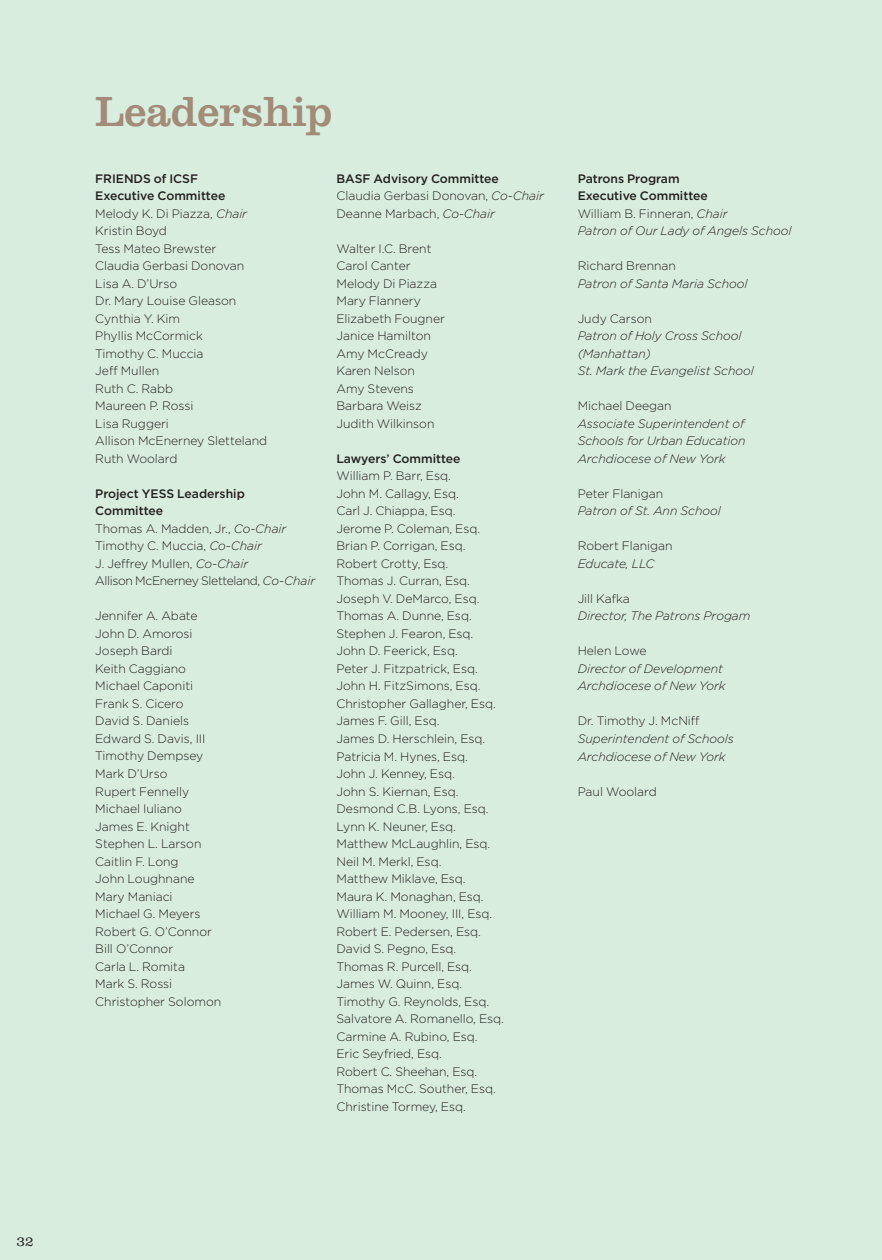
<style>
.page{position:relative;width:882px;height:1260px;background:#fff}
.page>*{position:absolute;margin:0;border:0;box-sizing:border-box;transform-origin:0 0}
.t1{font:43.75px "Clarendon";color:#a28b78}
.t2{font:300 14px "Clarendon";color:#231f20}
.t3{font:300 12.25px "Trio Gotham";color:#231f20}
.t4{font:italic 300 12.25px "Trio Gotham";color:#231f20}
.t5{font:500 12.25px "Trio Gotham";color:#231f20}
.t6{font:300 12.25px "Trio Gotham";letter-spacing:-.03em;color:#231f20}
.s1{font-style:italic}
</style>
<div class="page">
<div style="left:0;top:0;width:881px;height:1259px;background:#d8eddd"></div>
<p class="t2" style="left:16px;top:1236px;width:19px">32</p>
<h1 class="t1" style="left:95px;top:96px;width:240px">Leadership</h1>
<p class="t5" style="left:95px;top:174px;width:104px">FRIENDS of ICSF</p>
<p class="t5" style="left:336px;top:174px;width:164px">BASF Advisory Committee</p>
<p class="t5" style="left:577px;top:174px;width:103px">Patrons Program</p>
<p class="t5" style="left:95px;top:191px;width:132px">Executive Committee</p>
<p class="t3" style="left:336px;top:191px;width:209px">Claudia Gerbasi Donovan, <span class="s1">Co-Chair</span></p>
<p class="t5" style="left:577px;top:191px;width:132px">Executive Committee</p>
<p class="t3" style="left:95px;top:209px;width:153px">Melody K. Di Piazza, <span class="s1">Chair</span></p>
<p class="t3" style="left:336px;top:209px;width:160px">Deanne Marbach, <span class="s1">Co-Chair</span></p>
<p class="t3" style="left:577px;top:209px;width:151px">William B. Finneran, <span class="s1">Chair</span></p>
<p class="t3" style="left:95px;top:226px;width:73px">Kristin Boyd</p>
<p class="t4" style="left:577px;top:226px;width:215px">Patron of Our Lady of Angels School</p>
<p class="t3" style="left:95px;top:244px;width:122px">Tess Mateo Brewster</p>
<p class="t3" style="left:336px;top:244px;width:96px">Walter I.C. Brent</p>
<p class="t3" style="left:95px;top:261px;width:150px">Claudia Gerbasi Donovan</p>
<p class="t3" style="left:336px;top:261px;width:76px">Carol Canter</p>
<p class="t3" style="left:577px;top:261px;width:100px">Richard Brennan</p>
<p class="t3" style="left:95px;top:279px;width:83px">Lisa A. D’Urso</p>
<p class="t3" style="left:336px;top:279px;width:102px">Melody Di Piazza</p>
<p class="t4" style="left:577px;top:279px;width:171px">Patron of Santa Maria School</p>
<p class="t3" style="left:95px;top:296px;width:142px">Dr. Mary Louise Gleason</p>
<p class="t3" style="left:336px;top:296px;width:86px">Mary Flannery</p>
<p class="t3" style="left:95px;top:314px;width:86px">Cynthia Y. Kim</p>
<p class="t3" style="left:336px;top:314px;width:110px">Elizabeth Fougner</p>
<p class="t3" style="left:577px;top:314px;width:76px">Judy Carson</p>
<p class="t3" style="left:95px;top:331px;width:109px">Phyllis McCormick</p>
<p class="t3" style="left:336px;top:331px;width:96px">Janice Hamilton</p>
<p class="t4" style="left:577px;top:331px;width:165px">Patron of Holy Cross School</p>
<p class="t3" style="left:95px;top:349px;width:110px">Timothy C. Muccia</p>
<p class="t3" style="left:336px;top:349px;width:93px">Amy McCready</p>
<p class="t4" style="left:577px;top:349px;width:75px">(Manhattan)</p>
<p class="t3" style="left:95px;top:366px;width:65px">Jeff Mullen</p>
<p class="t3" style="left:336px;top:366px;width:80px">Karen Nelson</p>
<p class="t4" style="left:577px;top:366px;width:178px">St. Mark the Evangelist School</p>
<p class="t3" style="left:95px;top:384px;width:79px">Ruth C. Rabb</p>
<p class="t3" style="left:336px;top:384px;width:79px">Amy Stevens</p>
<p class="t3" style="left:95px;top:401px;width:100px">Maureen P. Rossi</p>
<p class="t3" style="left:336px;top:401px;width:87px">Barbara Weisz</p>
<p class="t3" style="left:577px;top:401px;width:95px">Michael Deegan</p>
<p class="t3" style="left:95px;top:419px;width:75px">Lisa Ruggeri</p>
<p class="t3" style="left:336px;top:419px;width:99px">Judith Wilkinson</p>
<p class="t4" style="left:577px;top:419px;width:168px">Associate Superintendent of</p>
<p class="t3" style="left:95px;top:436px;width:173px">Allison McEnerney Sletteland</p>
<p class="t4" style="left:577px;top:436px;width:169px">Schools for Urban Education</p>
<p class="t3" style="left:95px;top:454px;width:84px">Ruth Woolard</p>
<p class="t5" style="left:336px;top:454px;width:126px">Lawyers’ Committee</p>
<p class="t4" style="left:577px;top:454px;width:149px">Archdiocese of New York</p>
<p class="t3" style="left:336px;top:471px;width:116px">William P. Barr, Esq.</p>
<p class="t5" style="left:95px;top:489px;width:151px">Project YESS Leadership</p>
<p class="t3" style="left:336px;top:489px;width:124px">John M. Callagy, Esq.</p>
<p class="t3" style="left:577px;top:489px;width:87px">Peter Flanigan</p>
<p class="t5" style="left:95px;top:506px;width:69px">Committee</p>
<p class="t3" style="left:336px;top:506px;width:120px">Carl J. Chiappa, Esq.</p>
<p class="t4" style="left:577px;top:506px;width:144px">Patron of St. Ann School</p>
<p class="t3" style="left:95px;top:524px;width:192px">Thomas A. Madden, Jr., <span class="s1">Co-Chair</span></p>
<p class="t3" style="left:336px;top:524px;width:145px">Jerome P. Coleman, Esq.</p>
<p class="t3" style="left:95px;top:541px;width:168px">Timothy C. Muccia, <span class="s1">Co-Chair</span></p>
<p class="t3" style="left:336px;top:541px;width:130px">Brian P. Corrigan, Esq.</p>
<p class="t3" style="left:577px;top:541px;width:96px">Robert Flanigan</p>
<p class="t3" style="left:95px;top:559px;width:154px">J. Jeffrey Mullen, <span class="s1">Co-Chair</span></p>
<p class="t3" style="left:336px;top:559px;width:113px">Robert Crotty, Esq.</p>
<p class="t4" style="left:577px;top:559px;width:78px">Educate, LLC</p>
<p class="t6" style="left:95px;top:576px;width:221px">Allison McEnerney Sletteland, <span class="s1">Co-Chair</span></p>
<p class="t3" style="left:336px;top:576px;width:135px">Thomas J. Curran, Esq.</p>
<p class="t3" style="left:336px;top:594px;width:144px">Joseph V. DeMarco, Esq.</p>
<p class="t3" style="left:577px;top:594px;width:54px">Jill Kafka</p>
<p class="t3" style="left:95px;top:611px;width:104px">Jennifer A. Abate</p>
<p class="t3" style="left:336px;top:611px;width:137px">Thomas A. Dunne, Esq.</p>
<p class="t4" style="left:577px;top:611px;width:174px">Director, The Patrons Progam</p>
<p class="t3" style="left:95px;top:629px;width:99px">John D. Amorosi</p>
<p class="t3" style="left:336px;top:629px;width:138px">Stephen J. Fearon, Esq.</p>
<p class="t3" style="left:95px;top:646px;width:79px">Joseph Bardi</p>
<p class="t3" style="left:336px;top:646px;width:123px">John D. Feerick, Esq.</p>
<p class="t3" style="left:577px;top:646px;width:70px">Helen Lowe</p>
<p class="t3" style="left:95px;top:664px;width:92px">Keith Caggiano</p>
<p class="t3" style="left:336px;top:664px;width:143px">Peter J. Fitzpatrick, Esq.</p>
<p class="t4" style="left:577px;top:664px;width:147px">Director of Development</p>
<p class="t3" style="left:95px;top:681px;width:99px">Michael Caponiti</p>
<p class="t3" style="left:336px;top:681px;width:146px">John H. FitzSimons, Esq.</p>
<p class="t4" style="left:577px;top:681px;width:149px">Archdiocese of New York</p>
<p class="t3" style="left:95px;top:699px;width:90px">Frank S. Cicero</p>
<p class="t3" style="left:336px;top:699px;width:161px">Christopher Gallagher, Esq.</p>
<p class="t3" style="left:95px;top:716px;width:95px">David S. Daniels</p>
<p class="t3" style="left:336px;top:716px;width:104px">James F. Gill, Esq.</p>
<p class="t3" style="left:577px;top:716px;width:123px">Dr. Timothy J. McNiff</p>
<p class="t3" style="left:95px;top:734px;width:112px">Edward S. Davis, III</p>
<p class="t3" style="left:336px;top:734px;width:150px">James D. Herschlein, Esq.</p>
<p class="t4" style="left:577px;top:734px;width:157px">Superintendent of Schools</p>
<p class="t3" style="left:95px;top:751px;width:109px">Timothy Dempsey</p>
<p class="t3" style="left:336px;top:751px;width:133px">Patricia M. Hynes, Esq.</p>
<p class="t4" style="left:577px;top:751px;width:149px">Archdiocese of New York</p>
<p class="t3" style="left:95px;top:769px;width:74px">Mark D’Urso</p>
<p class="t3" style="left:336px;top:769px;width:120px">John J. Kenney, Esq.</p>
<p class="t3" style="left:95px;top:786px;width:95px">Rupert Fennelly</p>
<p class="t3" style="left:336px;top:786px;width:123px">John S. Kiernan, Esq.</p>
<p class="t3" style="left:577px;top:786px;width:81px">Paul Woolard</p>
<p class="t3" style="left:95px;top:804px;width:88px">Michael Iuliano</p>
<p class="t3" style="left:336px;top:804px;width:154px">Desmond C.B. Lyons, Esq.</p>
<p class="t3" style="left:95px;top:821px;width:96px">James E. Knight</p>
<p class="t3" style="left:336px;top:821px;width:121px">Lynn K. Neuner, Esq.</p>
<p class="t3" style="left:95px;top:839px;width:108px">Stephen L. Larson</p>
<p class="t3" style="left:336px;top:839px;width:155px">Matthew McLaughlin, Esq.</p>
<p class="t3" style="left:95px;top:856px;width:85px">Caitlin F. Long</p>
<p class="t3" style="left:336px;top:856px;width:106px">Neil M. Merkl, Esq.</p>
<p class="t3" style="left:95px;top:874px;width:101px">John Loughnane</p>
<p class="t3" style="left:336px;top:874px;width:131px">Matthew Miklave, Esq.</p>
<p class="t3" style="left:95px;top:891px;width:79px">Mary Maniaci</p>
<p class="t3" style="left:336px;top:891px;width:149px">Maura K. Monaghan, Esq.</p>
<p class="t3" style="left:95px;top:909px;width:107px">Michael G. Meyers</p>
<p class="t3" style="left:336px;top:909px;width:157px">William M. Mooney, III, Esq.</p>
<p class="t3" style="left:95px;top:926px;width:118px">Robert G. O’Connor</p>
<p class="t3" style="left:336px;top:926px;width:146px">Robert E. Pedersen, Esq.</p>
<p class="t3" style="left:95px;top:944px;width:79px">Bill O’Connor</p>
<p class="t3" style="left:336px;top:944px;width:121px">David S. Pegno, Esq.</p>
<p class="t3" style="left:95px;top:961px;width:91px">Carla L. Romita</p>
<p class="t3" style="left:336px;top:961px;width:137px">Thomas R. Purcell, Esq.</p>
<p class="t3" style="left:95px;top:979px;width:78px">Mark S. Rossi</p>
<p class="t3" style="left:336px;top:979px;width:127px">James W. Quinn, Esq.</p>
<p class="t3" style="left:95px;top:996px;width:127px">Christopher Solomon</p>
<p class="t3" style="left:336px;top:996px;width:154px">Timothy G. Reynolds, Esq.</p>
<p class="t3" style="left:336px;top:1014px;width:169px">Salvatore A. Romanello, Esq.</p>
<p class="t3" style="left:336px;top:1031px;width:143px">Carmine A. Rubino, Esq.</p>
<p class="t3" style="left:336px;top:1049px;width:107px">Eric Seyfried, Esq.</p>
<p class="t3" style="left:336px;top:1066px;width:142px">Robert C. Sheehan, Esq.</p>
<p class="t3" style="left:336px;top:1084px;width:161px">Thomas McC. Souther, Esq.</p>
<p class="t3" style="left:336px;top:1101px;width:131px">Christine Tormey, Esq.</p>
</div>
